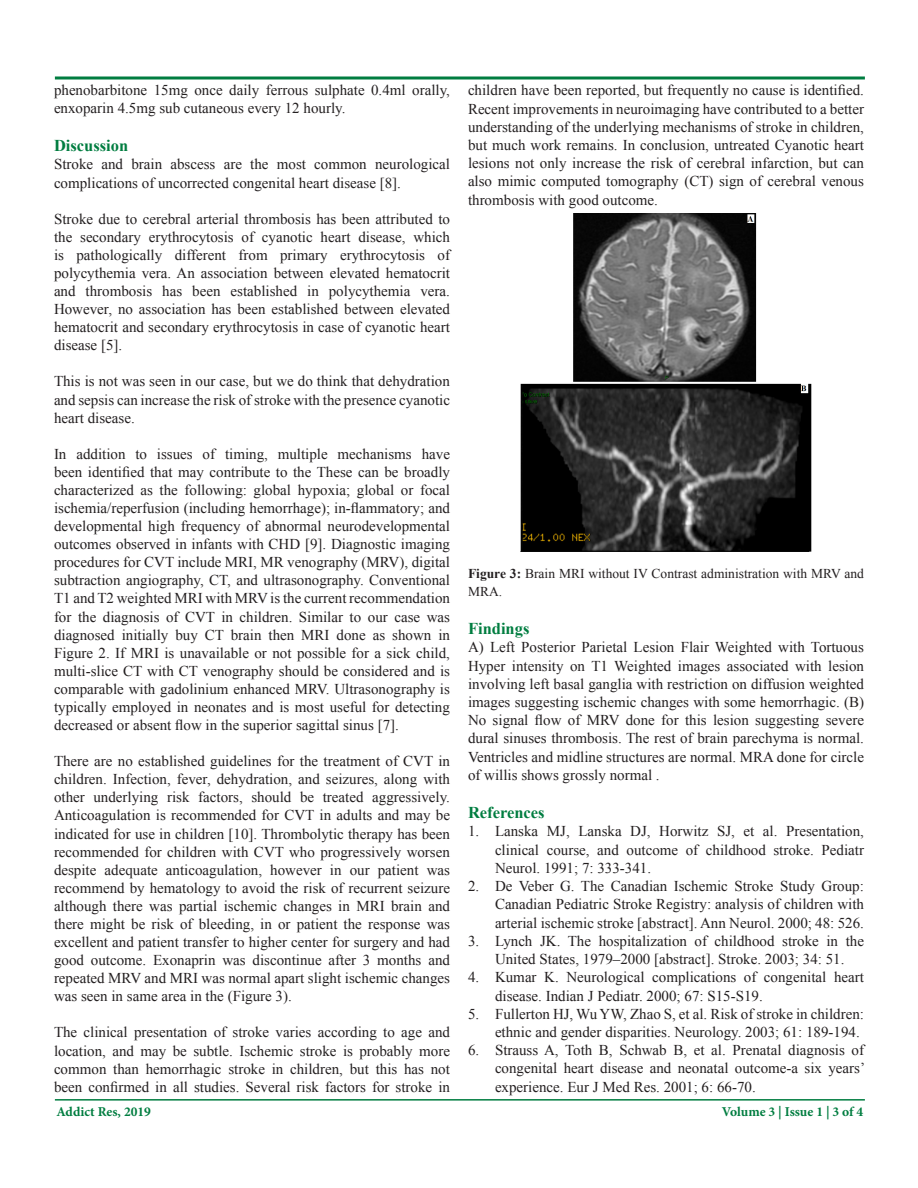
<style>
.page{position:relative;width:918px;height:1188px;background:#fff}
.page>*{position:absolute;margin:0;border:0;box-sizing:border-box;transform-origin:0 0}
.t1{font:700 16.5px "Times New Roman";color:#007d40}
.t2{font:15px/18.1px "Times New Roman";color:#231f20;text-align:justify}
.t3{font:13.5px/18.3px "Times New Roman";color:#231f20}
.t4{font:700 13.5px "Minion Pro";color:#007d40}
.s1{font-weight:700}
</style>
<div class="page">
<hr style="left:55px;top:1099px;width:810px;height:2px;background:#007d40">
<svg style="left:54px;top:76px;width:811px;height:4px;background:#3f9d6f"></svg>
<img style="left:521px;top:214px;width:290px;height:338px">
<p class="t2" style="left:54px;top:81px;width:398px">phenobarbitone 15mg once daily ferrous sulphate 0.4ml orally, enxoparin 4.5mg sub cutaneous every 12 hourly.</p>
<p class="t1" style="left:54px;top:134px;width:76px">Discussion</p>
<p class="t2" style="left:54px;top:155px;width:398px">Stroke and brain abscess are the most common neurological complications of uncorrected congenital heart disease [8].</p>
<p class="t2" style="left:54px;top:209px;width:398px">Stroke due to cerebral arterial thrombosis has been attributed to the secondary erythrocytosis of cyanotic heart disease, which is pathologically different from primary erythrocytosis of polycythemia vera. An association between elevated hematocrit and thrombosis has been established in polycythemia vera.<br>However, no association has been established between elevated hematocrit and secondary erythrocytosis in case of cyanotic heart disease [5].</p>
<p class="t2" style="left:54px;top:372px;width:398px">This is not was seen in our case, but we do think that dehydration and sepsis can increase the risk of stroke with the presence cyanotic heart disease.</p>
<p class="t2" style="left:54px;top:444px;width:398px">In addition to issues of timing, multiple mechanisms have been identified that may contribute to the These can be broadly characterized as the following: global hypoxia; global or focal ischemia/reperfusion (including hemorrhage); in-flammatory; and developmental high frequency of abnormal neurodevelopmental outcomes observed in infants with CHD [9]. Diagnostic imaging procedures for CVT include MRI, MR venography (MRV), digital subtraction angiography, CT, and ultrasonography. Conventional T1 and T2 weighted MRI with MRV is the current recommendation for the diagnosis of CVT in children. Similar to our case was diagnosed initially buy CT brain then MRI done as shown in Figure 2. If MRI is unavailable or not possible for a sick child, multi-slice CT with CT venography should be considered and is comparable with gadolinium enhanced MRV. Ultrasonography is typically employed in neonates and is most useful for detecting decreased or absent flow in the superior sagittal sinus [7].</p>
<p class="t2" style="left:54px;top:752px;width:398px">There are no established guidelines for the treatment of CVT in children. Infection, fever, dehydration, and seizures, along with other underlying risk factors, should be treated aggressively.<br>Anticoagulation is recommended for CVT in adults and may be indicated for use in children [10]. Thrombolytic therapy has been recommended for children with CVT who progressively worsen despite adequate anticoagulation, however in our patient was recommend by hematology to avoid the risk of recurrent seizure although there was partial ischemic changes in MRI brain and there might be risk of bleeding, in or patient the response was excellent and patient transfer to higher center for surgery and had good outcome. Exonaprin was discontinue after 3 months and repeated MRV and MRI was normal apart slight ischemic changes was seen in same area in the (Figure 3).</p>
<p class="t2" style="left:54px;top:1023px;width:398px">The clinical presentation of stroke varies according to age and location, and may be subtle. Ischemic stroke is probably more common than hemorrhagic stroke in children, but this has not been confirmed in all studies. Several risk factors for stroke in</p>
<p class="t2" style="left:468px;top:81px;width:398px">children have been reported, but frequently no cause is identified.<br>Recent improvements in neuroimaging have contributed to a better understanding of the underlying mechanisms of stroke in children, but much work remains. In conclusion, untreated Cyanotic heart lesions not only increase the risk of cerebral infarction, but can also mimic computed tomography (CT) sign of cerebral venous thrombosis with good outcome.</p>
<p class="t3" style="left:468px;top:564px;width:398px"><span class="s1">Figure 3:</span> Brain MRI without IV Contrast administration with MRV and<br>MRA.</p>
<p class="t1" style="left:468px;top:617px;width:63px">Findings</p>
<p class="t2" style="left:468px;top:638px;width:398px">A) Left Posterior Parietal Lesion Flair Weighted with Tortuous Hyper intensity on T1 Weighted images associated with lesion involving left basal ganglia with restriction on diffusion weighted images suggesting ischemic changes with some hemorrhagic. (B)<br>No signal flow of MRV done for this lesion suggesting severe dural sinuses thrombosis. The rest of brain parechyma is normal.<br>Ventricles and midline structures are normal. MRA done for circle of willis shows grossly normal .</p>
<p class="t1" style="left:468px;top:801px;width:78px">References</p>
<p class="t2" style="left:495px;top:822px;width:371px;text-indent:-27px">1. Lanska MJ, Lanska DJ, Horwitz SJ, et al. Presentation, clinical course, and outcome of childhood stroke. Pediatr Neurol. 1991; 7: 333-341.</p>
<p class="t2" style="left:495px;top:877px;width:371px;text-indent:-27px">2. De Veber G. The Canadian Ischemic Stroke Study Group:<br>Canadian Pediatric Stroke Registry: analysis of children with arterial ischemic stroke [abstract]. Ann Neurol. 2000; 48: 526.</p>
<p class="t2" style="left:468px;top:931px;width:398px;text-align:center">3. Lynch JK. The hospitalization of childhood stroke in the<br>United States, 1979–2000 [abstract]. Stroke. 2003; 34: 51.</p>
<p class="t2" style="left:495px;top:968px;width:371px;text-indent:-27px">4. Kumar K. Neurological complications of congenital heart disease. Indian J Pediatr. 2000; 67: S15-S19.</p>
<p class="t2" style="left:468px;top:1004px;width:398px;text-align:right">5. Fullerton HJ, Wu YW, Zhao S, et al. Risk of stroke in children: ethnic and gender disparities. Neurology. 2003; 61: 189-194.</p>
<p class="t2" style="left:495px;top:1041px;width:372px;text-indent:-27px">6. Strauss A, Toth B, Schwab B, et al. Prenatal diagnosis of congenital heart disease and neonatal outcome-a six years’ experience. Eur J Med Res. 2001; 6: 66-70.</p>
<p class="t4" style="left:56px;top:1102px;width:96px">Addict Res, 2019</p>
<p class="t4" style="left:722px;top:1102px;width:143px">Volume 3 | Issue 1 | 3 of 4</p>
</div>
